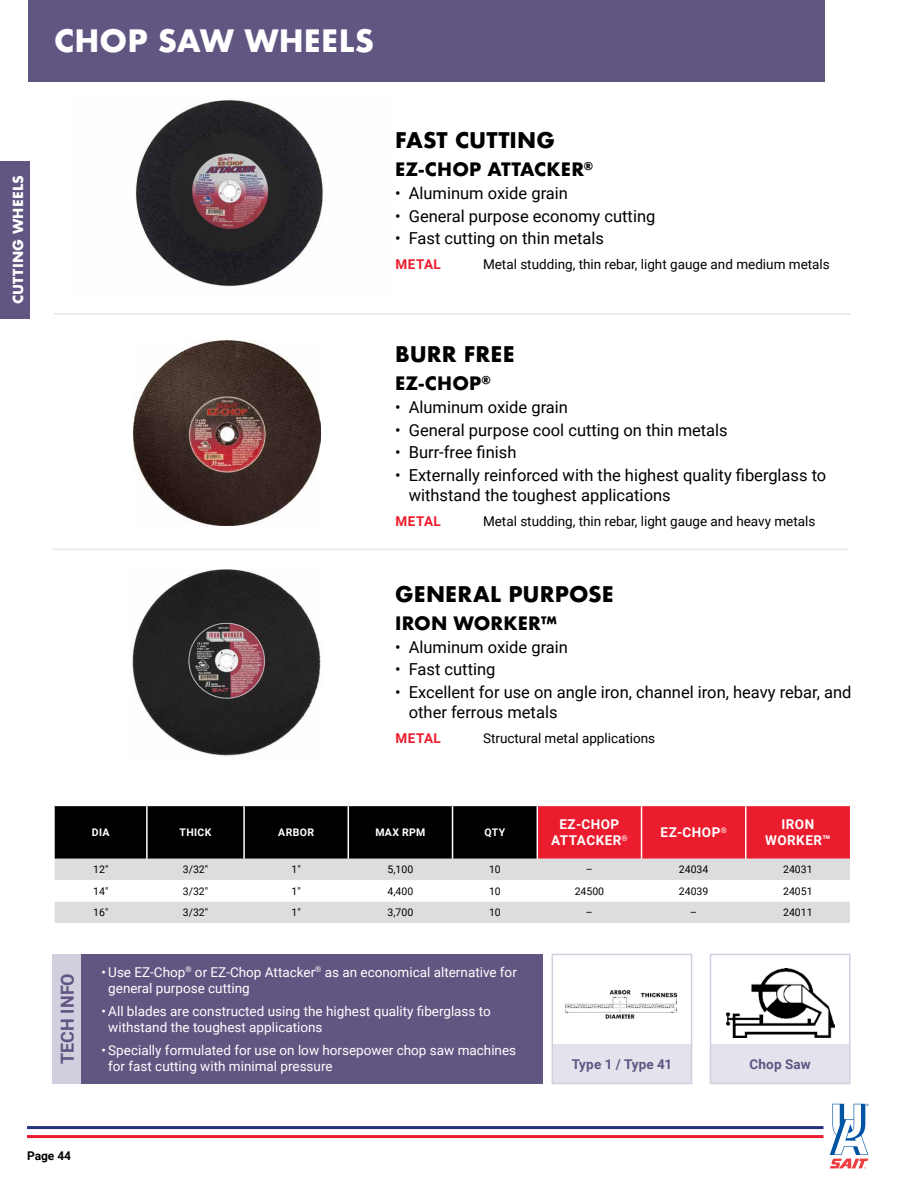
<style>
.page{position:relative;width:918px;height:1188px;background:#fff}
.page>*{position:absolute;margin:0;border:0;box-sizing:border-box;transform-origin:0 0}
.t1{font:700 30px "Futura";letter-spacing:.005em;color:#fff}
.t2{font:700 21px "Futura";letter-spacing:.005em;color:#000}
.t3{font:700 18px "Futura";letter-spacing:.005em;color:#000}
.t4{font:700 18px "Roboto";color:#615582}
.t5{font:16.5px/19.5px "Roboto";color:#000}
.t6{font:13.5px/16.2px "Roboto";color:#fff}
.t7{font:13.5px "Roboto";color:#000}
.t8{font:700 13.5px/16.2px "Roboto";letter-spacing:.035em;color:#fff;text-align:center}
.t9{font:700 13.5px "Roboto";color:#615582}
.t10{font:700 13.5px "Roboto";color:#eb1c2d}
.t11{font:700 13.5px "Futura";letter-spacing:.02em;color:#fff}
.t12{font:700 12px "Roboto";color:#000}
.t13{font:10.5px "Roboto";color:#000}
.t14{font:700 10.5px "Roboto";letter-spacing:.035em;color:#fff}
</style>
<div class="page">
<hr style="left:27px;top:1126px;width:797px;height:3px;background:#26337b">
<hr style="left:27px;top:1135px;width:797px;height:3px;background:#eb1c2d">
<svg style="left:830px;top:1104px;width:38px;height:65px"></svg>
<div style="left:0;top:161px;width:30px;height:157px;background:#615582"></div>
<div style="left:28px;top:0;width:797px;height:82px;background:#615582"></div>
<img style="left:135px;top:100px;width:188px;height:187px">
<img style="left:132px;top:569px;width:189px;height:187px">
<svg style="left:55px;top:806px;width:795px;height:53px;background:#5e0e15"></svg>
<div style="left:55px;top:859px;width:795px;height:64px;background:#dcddde"></div>
<svg style="left:55px;top:880px;width:795px;height:22px"></svg>
<hr style="left:452px;top:806px;width:1px;height:53px;background:#fff">
<hr style="left:537px;top:806px;width:1px;height:53px;background:#fff">
<hr style="left:641px;top:806px;width:1px;height:53px;background:#fff">
<hr style="left:745px;top:806px;width:1px;height:53px;background:#fff">
<hr style="left:146px;top:806px;width:2px;height:53px;background:#fff">
<hr style="left:243px;top:806px;width:2px;height:53px;background:#fff">
<hr style="left:348px;top:806px;width:1px;height:53px;background:#fff">
<hr style="left:54px;top:313px;width:797px;height:2px;background:#e6e7e8">
<hr style="left:52px;top:549px;width:797px;height:1px;background:#e6e7e8">
<div style="left:710px;top:1044px;width:140px;height:39px;background:#e4e2ec"></div>
<div style="left:710px;top:954px;width:140px;height:130px;border:2px solid #d1cede"></div>
<img style="left:726px;top:968px;width:108px;height:69px">
<div style="left:552px;top:1044px;width:140px;height:39px;background:#e4e2ec"></div>
<div style="left:552px;top:954px;width:140px;height:130px;border:2px solid #d1cede"></div>
<img style="left:565px;top:989px;width:113px;height:30px">
<div style="left:80px;top:954px;width:463px;height:129px;background:#615582"></div>
<div style="left:53px;top:954px;width:28px;height:129px;background:#d1cede"></div>
<img style="left:133px;top:341px;width:187px;height:185px">
<p class="t11" style="left:8px;top:304px;width:131px;rotate:-90deg">CUTTING WHEELS</p>
<h1 class="t1" style="left:54px;top:19px;width:322px">CHOP SAW WHEELS</h1>
<p class="t2" style="left:395px;top:125px;width:14px">FAST</p>
<p class="t2" style="left:455px;top:125px;width:16px">CUTTING</p>
<p class="t3" style="left:395px;top:156px;width:200px">EZ-CHOP ATTACKER<sup>®</sup></p>
<p class="t5" style="left:395px;top:183px;width:174px">• Aluminum oxide grain</p>
<p class="t5" style="left:395px;top:205px;width:262px">• General purpose economy cutting</p>
<p class="t5" style="left:395px;top:228px;width:210px">• Fast cutting on thin metals</p>
<p class="t10" style="left:396px;top:255px;width:22px">METAL</p>
<p class="t7" style="left:483px;top:255px;width:348px">Metal studding, thin rebar, light gauge and medium metals</p>
<p class="t2" style="left:395px;top:339px;width:16px">BURR</p>
<p class="t2" style="left:464px;top:339px;width:13px">FREE</p>
<p class="t3" style="left:395px;top:370px;width:97px">EZ-CHOP<sup>®</sup></p>
<p class="t5" style="left:395px;top:397px;width:174px">• Aluminum oxide grain</p>
<p class="t5" style="left:395px;top:419px;width:334px">• General purpose cool cutting on thin metals</p>
<p class="t5" style="left:395px;top:442px;width:123px">• Burr-free finish</p>
<p class="t5" style="left:409px;top:465px;width:419px;text-indent:-13px">• Externally reinforced with the highest quality fiberglass to withstand the toughest applications</p>
<p class="t10" style="left:396px;top:511px;width:22px">METAL</p>
<p class="t7" style="left:483px;top:511px;width:334px">Metal studding, thin rebar, light gauge and heavy metals</p>
<p class="t2" style="left:395px;top:578px;width:220px">GENERAL PURPOSE</p>
<p class="t3" style="left:395px;top:610px;width:163px">I RON WORKER™</p>
<p class="t5" style="left:395px;top:636px;width:174px">• Aluminum oxide grain</p>
<p class="t5" style="left:395px;top:659px;width:102px">• Fast cutting</p>
<p class="t5" style="left:409px;top:682px;width:444px;text-indent:-13px">• Excellent for use on angle iron, channel iron, heavy rebar, and other ferrous metals</p>
<p class="t10" style="left:396px;top:728px;width:22px">METAL</p>
<p class="t7" style="left:483px;top:728px;width:174px">Structural metal applications</p>
<p class="t14" style="left:92px;top:825px;width:19px">DIA</p>
<p class="t14" style="left:179px;top:825px;width:33px">THICK</p>
<p class="t14" style="left:278px;top:825px;width:37px">ARBOR</p>
<p class="t14" style="left:375px;top:825px;width:43px">MAX RPM</p>
<p class="t14" style="left:484px;top:825px;width:22px">QTY</p>
<p class="t8" style="left:551px;top:816px;width:78px">EZ-CHOP<br>ATTACKER<sup>®</sup></p>
<p class="t8" style="left:661px;top:824px;width:68px">EZ-CHOP<sup>®</sup></p>
<p class="t8" style="left:765px;top:816px;width:67px">IRON<br>WORKER™</p>
<p class="t13" style="left:93px;top:862px;width:17px">12"</p>
<p class="t13" style="left:183px;top:862px;width:27px">3/32"</p>
<p class="t13" style="left:292px;top:862px;width:11px">1"</p>
<p class="t13" style="left:388px;top:862px;width:27px">5,100</p>
<p class="t13" style="left:489px;top:862px;width:13px">10</p>
<p class="t13" style="left:586px;top:862px;width:8px">–</p>
<p class="t13" style="left:679px;top:862px;width:31px">24034</p>
<p class="t13" style="left:783px;top:862px;width:31px">24031</p>
<p class="t13" style="left:93px;top:884px;width:17px">14"</p>
<p class="t13" style="left:183px;top:884px;width:27px">3/32"</p>
<p class="t13" style="left:292px;top:884px;width:11px">1"</p>
<p class="t13" style="left:388px;top:884px;width:27px">4,400</p>
<p class="t13" style="left:489px;top:884px;width:13px">10</p>
<p class="t13" style="left:575px;top:884px;width:31px">24500</p>
<p class="t13" style="left:679px;top:884px;width:31px">24039</p>
<p class="t13" style="left:783px;top:884px;width:31px">24051</p>
<p class="t13" style="left:93px;top:905px;width:17px">16"</p>
<p class="t13" style="left:183px;top:905px;width:27px">3/32"</p>
<p class="t13" style="left:292px;top:905px;width:11px">1"</p>
<p class="t13" style="left:388px;top:905px;width:27px">3,700</p>
<p class="t13" style="left:489px;top:905px;width:13px">10</p>
<p class="t13" style="left:586px;top:905px;width:8px">–</p>
<p class="t13" style="left:690px;top:905px;width:8px">–</p>
<p class="t13" style="left:783px;top:905px;width:31px">24011</p>
<p class="t4" style="left:55px;top:1064px;width:90px;rotate:-90deg">TECH INFO</p>
<p class="t6" style="left:108px;top:963px;width:410px;text-indent:-7px">• Use EZ-Chop<sup>®</sup> or EZ-Chop Attacker<sup>®</sup> as an economical alternative for general purpose cutting</p>
<p class="t6" style="left:108px;top:1002px;width:384px;text-indent:-7px">• All blades are constructed using the highest quality fiberglass to withstand the toughest applications</p>
<p class="t6" style="left:108px;top:1041px;width:409px;text-indent:-7px">• Specially formulated for use on low horsepower chop saw machines for fast cutting with minimal pressure</p>
<p class="t9" style="left:572px;top:1055px;width:102px">TYPE 1 / TYPE 41</p>
<p class="t9" style="left:749px;top:1055px;width:63px">CHOP SAW</p>
<p class="t12" style="left:27px;top:1148px;width:46px">PAGE 44</p>
</div>
